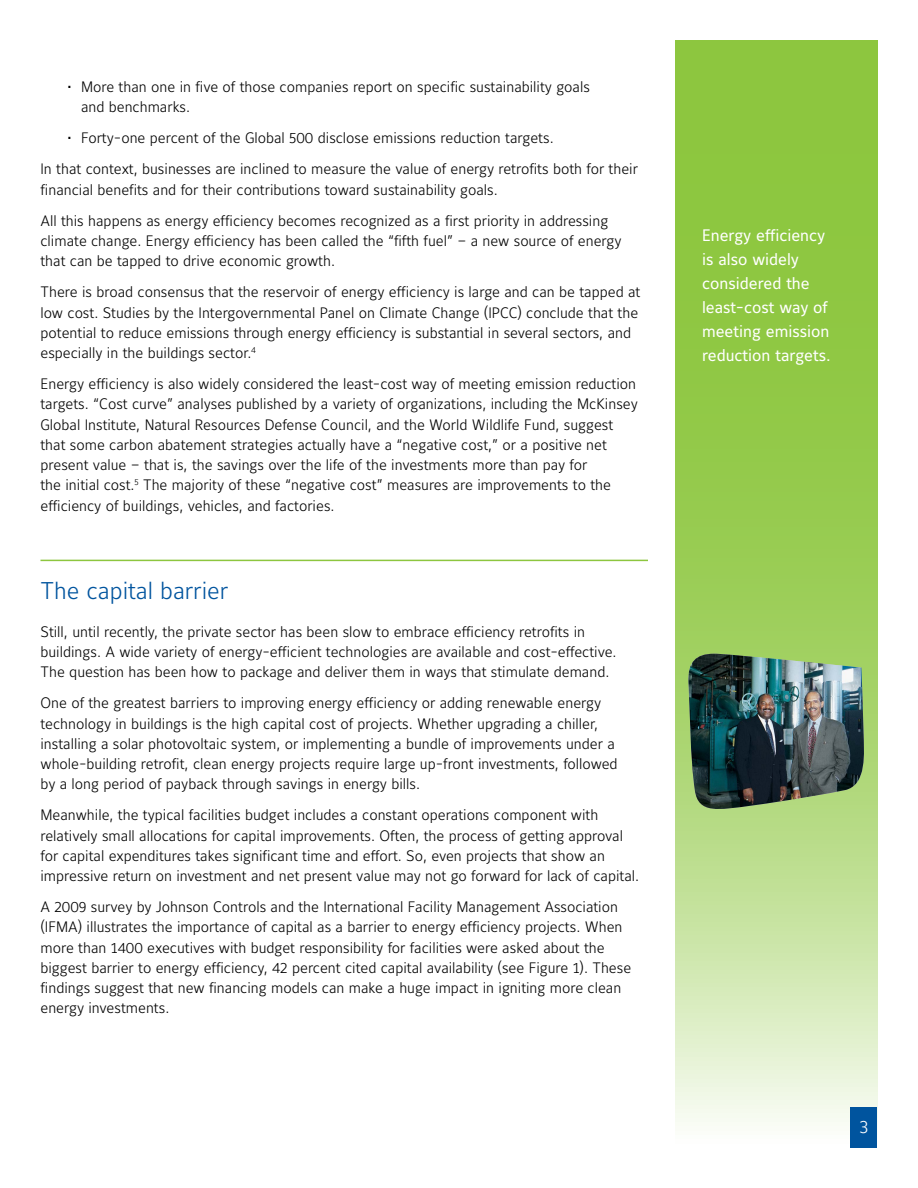
<style>
.page{position:relative;width:918px;height:1188px;background:#fff}
.page>*{position:absolute;margin:0;border:0;box-sizing:border-box;transform-origin:0 0}
.t1{font:24px "Maurea Light Lf";color:#00549e}
.t2{font:18px "Maurea Light Lf";color:#fff}
.t3{font:16.5px/24px "Maurea Regular Lf";color:#fff}
.t4{font:15px/20.2px "Maurea Light Lf";color:#000}
</style>
<div class="page">
<hr style="left:40px;top:560px;width:608px;height:1px;background:#8dc63f">
<svg style="left:675px;top:40px;width:203px;height:1086px;background:#a7d36c"></svg>
<div style="left:850px;top:1107px;width:28px;height:41px;background:#00549e"></div>
<svg style="left:687px;top:653px;width:180px;height:161px"></svg>
<img style="left:687px;top:654px;width:178px;height:156px">
<p class="t4" style="left:81px;top:78px;width:510px;text-indent:-14px">• More than one in five of those companies report on specific sustainability goals and benchmarks.</p>
<p class="t4" style="left:40px;top:123px;width:599px;line-height:31px;text-indent:27px">• Forty-one percent of the Global 500 disclose emissions reduction targets.<br>In that context, businesses are inclined to measure the value of energy retrofits both for their</p>
<p class="t4" style="left:40px;top:175px;width:569px;line-height:31px">financial benefits and for their contributions toward sustainability goals.<br>All this happens as energy efficiency becomes recognized as a first priority in addressing</p>
<p class="t4" style="left:40px;top:231px;width:583px">climate change. Energy efficiency has been called the “fifth fuel” – a new source of energy that can be tapped to drive economic growth.</p>
<p class="t4" style="left:40px;top:283px;width:601px">There is broad consensus that the reservoir of energy efficiency is large and can be tapped at low cost. Studies by the Intergovernmental Panel on Climate Change (IPCC) conclude that the potential to reduce emissions through energy efficiency is substantial in several sectors, and especially in the buildings sector.<sup>4</sup></p>
<p class="t4" style="left:40px;top:375px;width:599px">Energy efficiency is also widely considered the least-cost way of meeting emission reduction targets. “Cost curve” analyses published by a variety of organizations, including the McKinsey Global Institute, Natural Resources Defense Council, and the World Wildlife Fund, suggest that some carbon abatement strategies actually have a “negative cost,” or a positive net present value – that is, the savings over the life of the investments more than pay for<br>the initial cost.<sup>5</sup> The majority of these “negative cost” measures are improvements to the efficiency of buildings, vehicles, and factories.</p>
<h1 class="t1" style="left:40px;top:577px;width:189px">The capital barrier</h1>
<p class="t4" style="left:40px;top:622px;width:578px">Still, until recently, the private sector has been slow to embrace efficiency retrofits in buildings. A wide variety of energy-efficient technologies are available and cost-effective.<br>The question has been how to package and deliver them in ways that stimulate demand.</p>
<p class="t4" style="left:40px;top:694px;width:579px">One of the greatest barriers to improving energy efficiency or adding renewable energy technology in buildings is the high capital cost of projects. Whether upgrading a chiller, installing a solar photovoltaic system, or implementing a bundle of improvements under a whole-building retrofit, clean energy projects require large up-front investments, followed by a long period of payback through savings in energy bills.</p>
<p class="t4" style="left:40px;top:806px;width:600px">Meanwhile, the typical facilities budget includes a constant operations component with relatively small allocations for capital improvements. Often, the process of getting approval for capital expenditures takes significant time and effort. So, even projects that show an impressive return on investment and net present value may not go forward for lack of capital.</p>
<p class="t4" style="left:40px;top:898px;width:592px">A 2009 survey by Johnson Controls and the International Facility Management Association (IFMA) illustrates the importance of capital as a barrier to energy efficiency projects. When more than 1400 executives with budget responsibility for facilities were asked about the biggest barrier to energy efficiency, 42 percent cited capital availability (see Figure 1). These findings suggest that new financing models can make a huge impact in igniting more clean energy investments.</p>
<p class="t3" style="left:702px;top:224px;width:130px">Energy efficiency is also widely considered the least-cost way of meeting emission reduction targets.</p>
<p class="t2" style="left:860px;top:1117px;width:10px">3</p>
</div>
